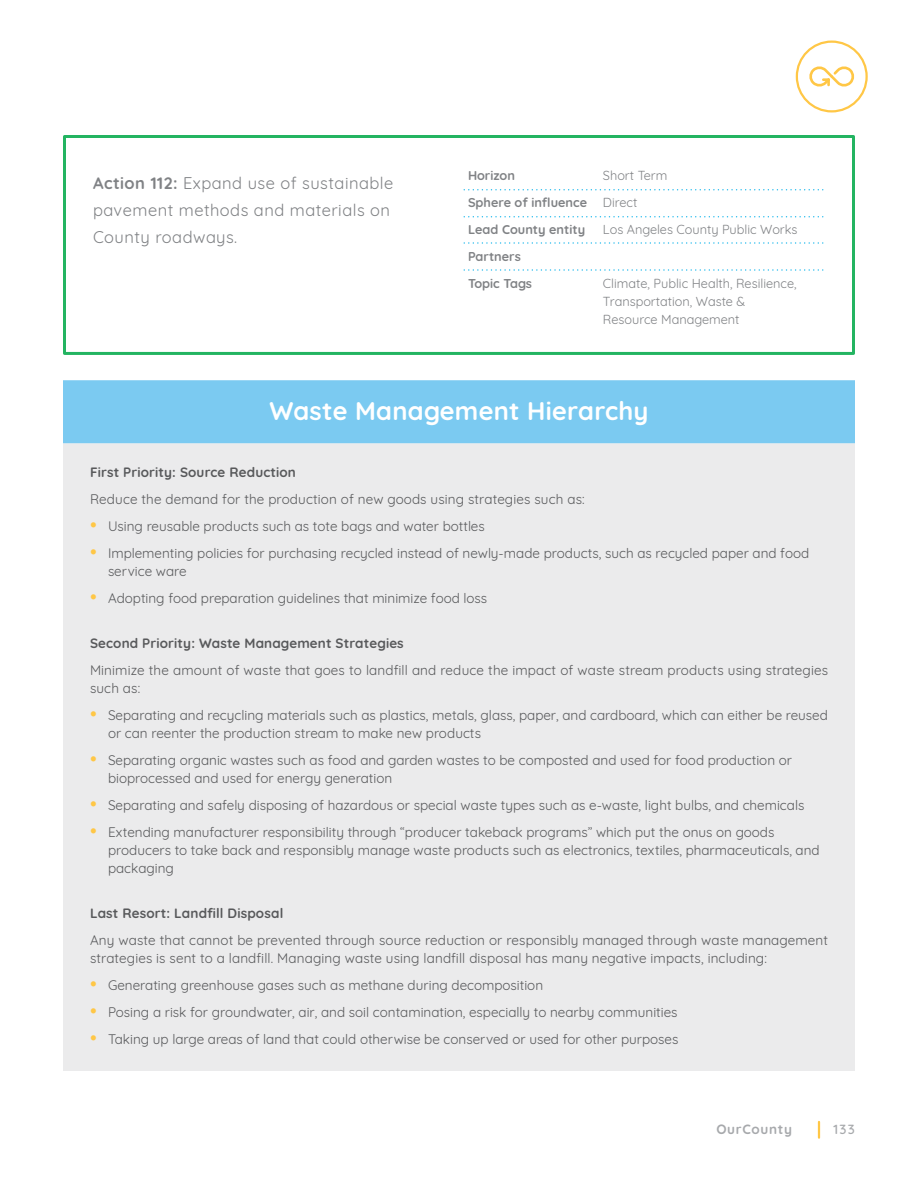
<style>
.page{position:relative;width:918px;height:1188px;background:#fff}
.page>*{position:absolute;margin:0;border:0;box-sizing:border-box;transform-origin:0 0}
.t1{font:700 25.5px "Quicksand";letter-spacing:.01em;color:#fff}
.t2{font:16.5px/27px "Quicksand";letter-spacing:.03em;color:#808285}
.t3{font:13.5px/18px "Quicksand";color:#58595b}
.t4{font:700 13.5px "Quicksand";letter-spacing:.01em;color:#58595b}
.t5{font:700 13.5px "Quicksand";letter-spacing:.05em;color:#a7a9ac}
.t6{font:500 13.5px "Quicksand";color:#a7a9ac}
.t7{font:12.75px/18px "Quicksand";color:#808285}
.t8{font:700 12.75px/27px "Quicksand";color:#808285}
.s1{font-weight:700}
.s2{font-weight:400}
.s3{font-size:19.5px;color:#ffc746}
</style>
<div class="page">
<div style="left:796px;top:41px;width:72px;height:72px;border:2px solid #ffc746;border-radius:50%"></div>
<svg style="left:809px;top:66px;width:45px;height:21px"></svg>
<div style="left:63px;top:135px;width:792px;height:220px;border:3px solid #23b461"></div>
<svg style="left:464px;top:189px;width:360px;height:1px"></svg>
<svg style="left:464px;top:242px;width:360px;height:2px"></svg>
<svg style="left:464px;top:269px;width:360px;height:2px"></svg>
<svg style="left:464px;top:216px;width:360px;height:2px"></svg>
<div style="left:63px;top:443px;width:792px;height:628px;background:#ebebec"></div>
<div style="left:63px;top:380px;width:792px;height:63px;background:#7bcaf1"></div>
<svg style="left:818px;top:1122px;width:2px;height:16px"></svg>
<p class="t2" style="left:93px;top:168px;width:302px"><span class="s1">Action 112:</span> Expand use of sustainable pavement methods and materials on<br>County roadways.</p>
<p class="t8" style="left:468px;top:161px;width:201px;text-indent:135px"><span class="s2">Short Term<br></span>Sphere of influence <span class="s2">Direct<br></span>Lead County entity</p>
<p class="t8" style="left:468px;top:161px;width:49px">Horizon</p>
<p class="t7" style="left:603px;top:219px;width:196px">Los Angeles County Public Works</p>
<p class="t8" style="left:468px;top:242px;width:66px">Partners<br>Topic Tags</p>
<p class="t7" style="left:603px;top:273px;width:195px">Climate, Public Health, Resilience,<br>Transportation, Waste &amp;<br>Resource Management</p>
<h1 class="t1" style="left:269px;top:390px;width:381px">Waste Management Hierarchy</h1>
<p class="t4" style="left:90px;top:461px;width:208px">First Priority: Source Reduction</p>
<p class="t3" style="left:90px;top:489px;width:496px">Reduce the demand for the production of new goods using strategies such as:</p>
<p class="t3" style="left:90px;top:516px;width:396px"><span class="s3">•</span> Using reusable products such as tote bags and water bottles</p>
<p class="t3" style="left:108px;top:543px;width:703px;text-indent:-18px"><span class="s3">•</span> Implementing policies for purchasing recycled instead of newly-made products, such as recycled paper and food service ware</p>
<p class="t3" style="left:90px;top:588px;width:399px"><span class="s3">•</span> Adopting food preparation guidelines that minimize food loss</p>
<p class="t4" style="left:90px;top:632px;width:315px">Second Priority: Waste Management Strategies</p>
<p class="t3" style="left:90px;top:660px;width:740px">Minimize the amount of waste that goes to landfill and reduce the impact of waste stream products using strategies such as:</p>
<p class="t3" style="left:108px;top:705px;width:721px;text-indent:-18px"><span class="s3">•</span> Separating and recycling materials such as plastics, metals, glass, paper, and cardboard, which can either be reused or can reenter the production stream to make new products</p>
<p class="t3" style="left:108px;top:750px;width:686px;text-indent:-18px"><span class="s3">•</span> Separating organic wastes such as food and garden wastes to be composted and used for food production or bioprocessed and used for energy generation</p>
<p class="t3" style="left:90px;top:795px;width:716px"><span class="s3">•</span> Separating and safely disposing of hazardous or special waste types such as e-waste, light bulbs, and chemicals</p>
<p class="t3" style="left:108px;top:822px;width:713px;text-indent:-18px"><span class="s3">•</span> Extending manufacturer responsibility through “producer takeback programs” which put the onus on goods producers to take back and responsibly manage waste products such as electronics, textiles, pharmaceuticals, and packaging</p>
<p class="t4" style="left:90px;top:902px;width:195px">Last Resort: Landfill Disposal</p>
<p class="t3" style="left:90px;top:930px;width:740px">Any waste that cannot be prevented through source reduction or responsibly managed through waste management strategies is sent to a landfill. Managing waste using landfill disposal has many negative impacts, including:</p>
<p class="t3" style="left:90px;top:975px;width:455px"><span class="s3">•</span> Generating greenhouse gases such as methane during decomposition</p>
<p class="t3" style="left:90px;top:1002px;width:589px"><span class="s3">•</span> Posing a risk for groundwater, air, and soil contamination, especially to nearby communities</p>
<p class="t3" style="left:90px;top:1029px;width:590px"><span class="s3">•</span> Taking up large areas of land that could otherwise be conserved or used for other purposes</p>
<p class="t5" style="left:716px;top:1118px;width:77px">OurCounty</p>
<p class="t6" style="left:833px;top:1118px;width:23px">133</p>
</div>
